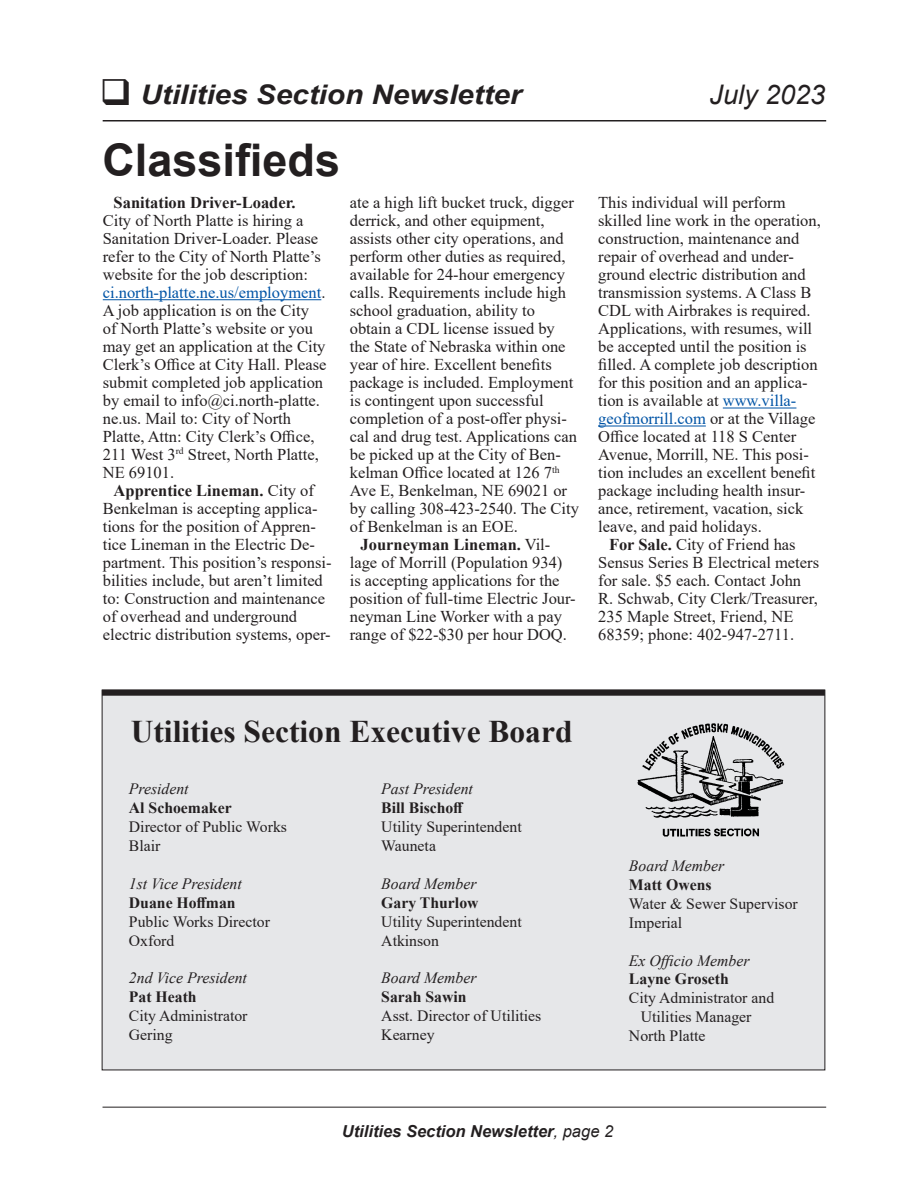
<style>
.page{position:relative;width:918px;height:1188px;background:#fff}
.page>*{position:absolute;margin:0;border:0;box-sizing:border-box;transform-origin:0 0}
.Head30reg{font:700 45px "Arial";color:#231f20}
.basic{font:700 31.5px "Times New Roman";color:#231f20}
.t1{font:italic 700 27px "Arial";color:#231f20;scale:1.1 1}
.t2{font:italic 27px "Arial";color:#231f20}
.basic-2{font:16.5px/18px "Times New Roman";color:#231f20}
.t3{font:italic 700 16.5px "Arial";color:#231f20}
.t4{font:15.75px "Times New Roman";color:#231f20}
.t5{font:italic 15.75px "Times New Roman";color:#231f20}
.t6{font:700 15.75px "Times New Roman";color:#231f20}
.s1{font-weight:700}
.s2{color:#0154a6}
.s3{font-weight:400}
</style>
<div class="page">
<hr style="left:103px;top:120px;width:723px;height:2px;background:#231f20">
<hr style="left:103px;top:1107px;width:723px;height:1px;background:#231f20">
<div style="left:102px;top:690px;width:723px;height:380px;background:#e6e7e9"></div>
<div style="left:102px;top:690px;width:723px;height:6px;background:#231f20"></div>
<img style="left:637px;top:723px;width:148px;height:114px">
<hr style="left:103px;top:299px;width:218px;height:1px;background:#0154a6">
<hr style="left:723px;top:408px;width:73px;height:1px;background:#0154a6">
<hr style="left:598px;top:426px;width:108px;height:1px;background:#0154a6">
<h3 class="t1" style="left:100px;top:77px;width:385px">❑ Utilities Section Newsletter</h3>
<p class="Head30reg" style="left:102px;top:128px;width:239px">Classifieds</p>
<p class="basic-2" style="left:103px;top:193px;width:225px;text-indent:11px"><span class="s1">Sanitation Driver-Loader.<br></span>City of North Platte is hiring a<br>Sanitation Driver-Loader. Please refer to the City of North Platte’s website for the job description: <span class="s2">ci.north-platte.ne.us/employment</span>.<br>A job application is on the City of North Platte’s website or you may get an application at the City<br>Clerk’s Office at City Hall. Please submit completed job application by email to info@ci.north-platte. ne.us. Mail to: City of North<br>Platte, Attn: City Clerk’s Office,<br>211 West 3<sup>rd</sup> Street, North Platte,<br>NE 69101.</p>
<p class="basic-2" style="left:103px;top:481px;width:230px;text-indent:11px"><span class="s1">Apprentice Lineman.</span> City of Benkelman is accepting applica&shy;tions for the position of Appren&shy;tice Lineman in the Electric De&shy;partment. This position’s responsi&shy;bilities include, but aren’t limited to: Construction and maintenance of overhead and underground electric distribution systems, oper-</p>
<p class="basic-2" style="left:350px;top:193px;width:231px">ate a high lift bucket truck, digger derrick, and other equipment, assists other city operations, and perform other duties as required, available for 24-hour emergency calls. Requirements include high school graduation, ability to obtain a CDL license issued by the State of Nebraska within one year of hire. Excellent benefits package is included. Employment is contingent upon successful completion of a post-offer physi&shy;cal and drug test. Applications can be picked up at the City of Ben&shy;kelman Office located at 126 7<sup>th<br></sup>Ave E, Benkelman, NE 69021 or by calling 308-423-2540. The City of Benkelman is an EOE.</p>
<p class="basic-2" style="left:350px;top:535px;width:228px;text-indent:11px"><span class="s1">Journeyman Lineman.</span> Vil&shy;lage of Morrill (Population 934) is accepting applications for the position of full-time Electric Jour&shy;neyman Line Worker with a pay range of $22-$30 per hour DOQ.</p>
<h3 class="t2" style="left:710px;top:78px;width:117px">July 2023</h3>
<p class="basic-2" style="left:598px;top:193px;width:224px">This individual will perform skilled line work in the operation, construction, maintenance and repair of overhead and under&shy;ground electric distribution and transmission systems. A Class B<br>CDL with Airbrakes is required.<br>Applications, with resumes, will be accepted until the position is filled. A complete job description for this position and an applica&shy;tion is available at <span class="s2">www.villa&shy;geofmorrill.com</span> or at the Village<br>Office located at 118 S Center<br>Avenue, Morrill, NE. This posi&shy;tion includes an excellent benefit package including health insur&shy;ance, retirement, vacation, sick leave, and paid holidays.</p>
<p class="basic-2" style="left:598px;top:535px;width:222px;text-indent:11px"><span class="s1">For Sale.</span> City of Friend has<br>Sensus Series B Electrical meters for sale. $5 each. Contact John<br>R. Schwab, City Clerk/Treasurer,<br>235 Maple Street, Friend, NE<br>68359; phone: 402-947-2711.</p>
<p class="basic" style="left:131px;top:709px;width:443px">Utilities Section Executive Board</p>
<p class="t5" style="left:129px;top:778px;width:61px">President</p>
<p class="t6" style="left:129px;top:797px;width:104px">Al Schoemaker</p>
<p class="t4" style="left:129px;top:816px;width:160px">Director of Public Works</p>
<p class="t4" style="left:129px;top:835px;width:33px">Blair</p>
<p class="t5" style="left:129px;top:873px;width:114px">1st Vice President</p>
<p class="t6" style="left:129px;top:891px;width:108px">Duane Hoffman</p>
<p class="t4" style="left:129px;top:910px;width:143px">Public Works Director</p>
<p class="t4" style="left:129px;top:929px;width:47px">Oxford</p>
<p class="t5" style="left:129px;top:967px;width:120px">2nd Vice President</p>
<p class="t6" style="left:129px;top:986px;width:69px">Pat Heath</p>
<p class="t4" style="left:129px;top:1005px;width:120px">City Administrator</p>
<p class="t4" style="left:129px;top:1024px;width:45px">Gering</p>
<p class="t5" style="left:381px;top:778px;width:93px">Past President</p>
<p class="t6" style="left:381px;top:797px;width:84px">Bill Bischoff</p>
<p class="t4" style="left:381px;top:816px;width:142px">Utility Superintendent</p>
<p class="t4" style="left:381px;top:835px;width:56px">Wauneta</p>
<p class="t5" style="left:381px;top:873px;width:97px">Board Member</p>
<p class="t6" style="left:381px;top:891px;width:99px">Gary Thurlow</p>
<p class="t4" style="left:381px;top:910px;width:142px">Utility Superintendent</p>
<p class="t4" style="left:381px;top:929px;width:59px">Atkinson</p>
<p class="t5" style="left:381px;top:967px;width:97px">Board Member</p>
<p class="t6" style="left:381px;top:986px;width:87px">Sarah Sawin</p>
<p class="t4" style="left:381px;top:1005px;width:162px">Asst. Director of Utilities</p>
<p class="t4" style="left:381px;top:1024px;width:55px">Kearney</p>
<p class="t5" style="left:629px;top:855px;width:97px">Board Member</p>
<p class="t6" style="left:629px;top:873px;width:84px">Matt Owens</p>
<p class="t4" style="left:629px;top:893px;width:170px">Water &amp; Sewer Supervisor</p>
<p class="t4" style="left:629px;top:911px;width:55px">Imperial</p>
<p class="t5" style="left:629px;top:949px;width:122px">Ex Officio Member</p>
<p class="t6" style="left:629px;top:968px;width:101px">Layne Groseth</p>
<p class="t4" style="left:629px;top:987px;width:147px">City Administrator and</p>
<p class="t4" style="left:641px;top:1006px;width:112px">Utilities Manager</p>
<p class="t4" style="left:629px;top:1025px;width:78px">North Platte</p>
<p class="t3" style="left:342px;top:1120px;width:273px">Utilities Section Newsletter<span class="s3">, page 2</span></p>
</div>
